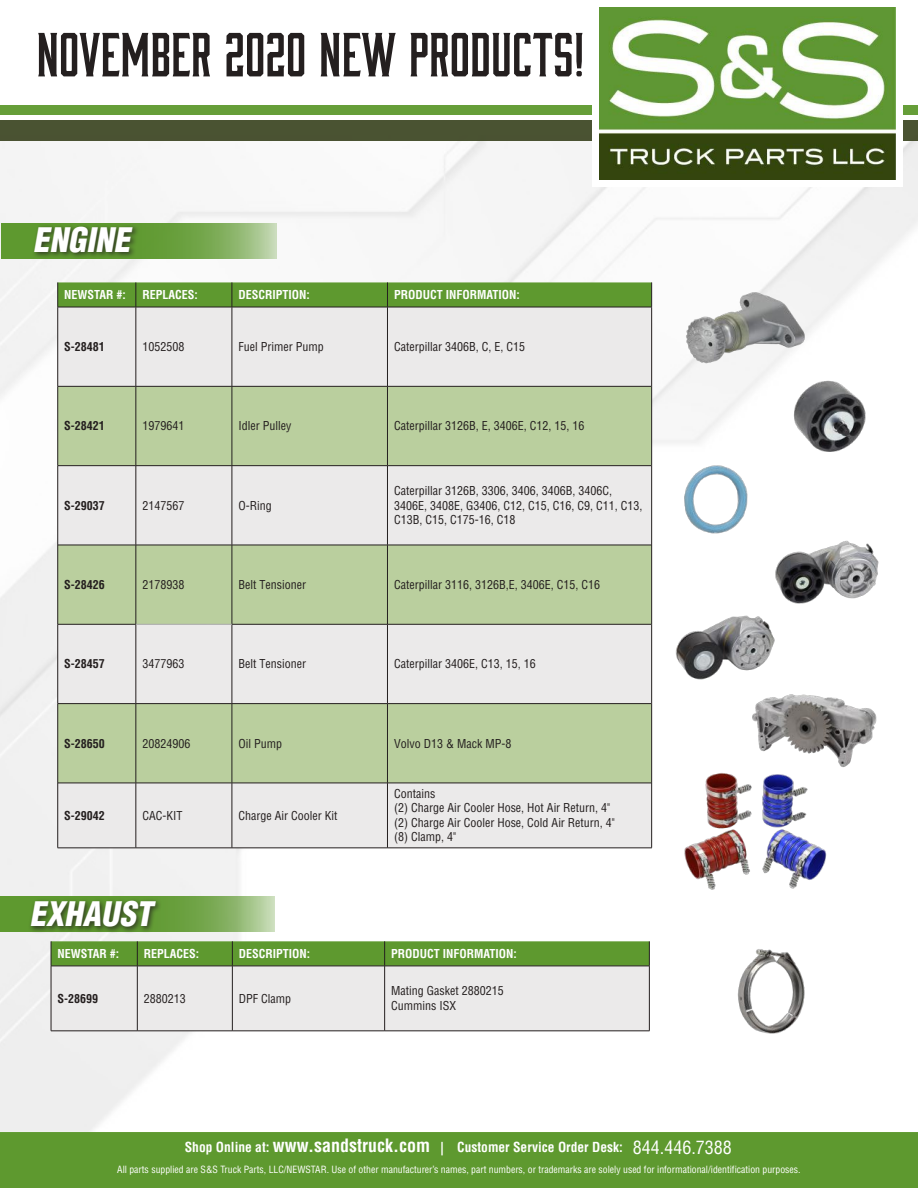
<style>
.page{position:relative;width:918px;height:1188px;background:#fff}
.page>*{position:absolute;margin:0;border:0;box-sizing:border-box;transform-origin:0 0}
.t1{font:63px "Moonshiner";color:#241f1f}
.t2{font:italic 900 condensed 33px "Helvetica LT Std";color:#fff}
.t3{font:700 condensed 13.5px "Helvetica LT Std";color:#fff}
.t4{font:condensed 12px/14.4px "Helvetica LT Std";color:#241f1f}
.t5{font:700 condensed 12px "Helvetica LT Std";color:#fff}
.t6{font:700 condensed 12px "Helvetica LT Std";color:#241f1f}
.t7{font:condensed 9.75px "Helvetica LT Std";color:#fff}
.s1{font-size:18px}
.s2{font-weight:400;font-size:18px}
</style>
<div class="page">
<img style="left:0;top:141px;width:918px;height:991px">
<div style="left:0;top:105px;width:918px;height:10px;background:#669e39"></div>
<div style="left:0;top:120px;width:918px;height:21px;background:#4a5332"></div>
<div style="left:0;top:1132px;width:918px;height:56px;background:#5e992f"></div>
<div style="left:592px;top:0;width:311px;height:188px;background:#fff"></div>
<img style="left:599px;top:7px;width:297px;height:173px">
<svg style="left:51px;top:941px;width:599px;height:90px;background:#c1d0b4"></svg>
<hr style="left:51px;top:966px;width:86px;height:1px;background:#241f1f">
<hr style="left:137px;top:966px;width:95px;height:1px;background:#241f1f">
<hr style="left:232px;top:966px;width:153px;height:1px;background:#241f1f">
<hr style="left:385px;top:966px;width:265px;height:1px;background:#241f1f">
<hr style="left:51px;top:1031px;width:86px;height:1px;background:#241f1f">
<hr style="left:137px;top:1031px;width:95px;height:1px;background:#241f1f">
<hr style="left:232px;top:1031px;width:153px;height:1px;background:#241f1f">
<hr style="left:385px;top:1031px;width:265px;height:1px;background:#241f1f">
<hr style="left:51px;top:966px;width:1px;height:65px;background:#241f1f">
<hr style="left:137px;top:966px;width:1px;height:65px;background:#241f1f">
<hr style="left:232px;top:966px;width:1px;height:65px;background:#241f1f">
<hr style="left:384px;top:966px;width:1px;height:65px;background:#241f1f">
<hr style="left:649px;top:966px;width:1px;height:65px;background:#241f1f">
<svg style="left:0;top:896px;width:275px;height:36px;background:#7dac58"></svg>
<div style="left:28px;top:898px;width:135px;height:36px;background:#241f1f;opacity:.75"></div>
<img style="left:698px;top:936px;width:142px;height:113px">
<div style="left:58px;top:784px;width:593px;height:64px;background:#ebeaea"></div>
<div style="left:58px;top:704px;width:593px;height:79px;background:#bacf9e"></div>
<svg style="left:57px;top:282px;width:594px;height:421px;background:#cfd9c1"></svg>
<hr style="left:58px;top:307px;width:78px;height:1px;background:#241f1f">
<hr style="left:136px;top:307px;width:96px;height:1px;background:#241f1f">
<hr style="left:232px;top:307px;width:155px;height:1px;background:#241f1f">
<hr style="left:387px;top:307px;width:265px;height:1px;background:#241f1f">
<hr style="left:58px;top:386px;width:78px;height:1px;background:#241f1f">
<hr style="left:136px;top:386px;width:96px;height:1px;background:#241f1f">
<hr style="left:232px;top:386px;width:155px;height:1px;background:#241f1f">
<hr style="left:387px;top:386px;width:264px;height:1px;background:#241f1f">
<hr style="left:58px;top:465px;width:78px;height:1px;background:#241f1f">
<hr style="left:136px;top:465px;width:96px;height:1px;background:#241f1f">
<hr style="left:232px;top:465px;width:155px;height:1px;background:#241f1f">
<hr style="left:387px;top:465px;width:264px;height:1px;background:#241f1f">
<hr style="left:58px;top:703px;width:78px;height:1px;background:#241f1f">
<hr style="left:136px;top:703px;width:96px;height:1px;background:#241f1f">
<hr style="left:232px;top:703px;width:155px;height:1px;background:#241f1f">
<hr style="left:387px;top:703px;width:264px;height:1px;background:#241f1f">
<hr style="left:58px;top:783px;width:78px;height:1px;background:#241f1f">
<hr style="left:136px;top:783px;width:96px;height:1px;background:#241f1f">
<hr style="left:232px;top:783px;width:155px;height:1px;background:#241f1f">
<hr style="left:387px;top:783px;width:264px;height:1px;background:#241f1f">
<hr style="left:58px;top:848px;width:78px;height:1px;background:#241f1f">
<hr style="left:136px;top:848px;width:96px;height:1px;background:#241f1f">
<hr style="left:232px;top:848px;width:155px;height:1px;background:#241f1f">
<hr style="left:387px;top:848px;width:265px;height:1px;background:#241f1f">
<hr style="left:57px;top:307px;width:1px;height:79px;background:#241f1f">
<hr style="left:136px;top:307px;width:1px;height:79px;background:#241f1f">
<hr style="left:232px;top:307px;width:1px;height:79px;background:#241f1f">
<hr style="left:387px;top:307px;width:1px;height:79px;background:#241f1f">
<hr style="left:57px;top:386px;width:1px;height:80px;background:#241f1f">
<hr style="left:136px;top:387px;width:1px;height:78px;background:#241f1f">
<hr style="left:232px;top:387px;width:1px;height:78px;background:#241f1f">
<hr style="left:387px;top:387px;width:1px;height:78px;background:#241f1f">
<hr style="left:57px;top:466px;width:1px;height:79px;background:#241f1f">
<hr style="left:136px;top:466px;width:1px;height:79px;background:#241f1f">
<hr style="left:232px;top:466px;width:1px;height:79px;background:#241f1f">
<hr style="left:387px;top:466px;width:1px;height:79px;background:#241f1f">
<hr style="left:57px;top:624px;width:1px;height:80px;background:#241f1f">
<hr style="left:136px;top:624px;width:1px;height:79px;background:#241f1f">
<hr style="left:232px;top:624px;width:1px;height:79px;background:#241f1f">
<hr style="left:387px;top:624px;width:1px;height:79px;background:#241f1f">
<hr style="left:651px;top:624px;width:1px;height:80px;background:#241f1f">
<hr style="left:57px;top:704px;width:1px;height:79px;background:#241f1f">
<hr style="left:136px;top:704px;width:1px;height:79px;background:#241f1f">
<hr style="left:232px;top:704px;width:1px;height:79px;background:#241f1f">
<hr style="left:387px;top:704px;width:1px;height:79px;background:#241f1f">
<hr style="left:651px;top:704px;width:1px;height:79px;background:#241f1f">
<hr style="left:57px;top:783px;width:1px;height:65px;background:#241f1f">
<hr style="left:136px;top:783px;width:1px;height:65px;background:#241f1f">
<hr style="left:232px;top:783px;width:1px;height:65px;background:#241f1f">
<hr style="left:387px;top:783px;width:1px;height:65px;background:#241f1f">
<hr style="left:651px;top:783px;width:1px;height:65px;background:#241f1f">
<hr style="left:58px;top:545px;width:78px;height:1px;background:#241f1f">
<hr style="left:136px;top:545px;width:96px;height:1px;background:#241f1f">
<hr style="left:232px;top:545px;width:155px;height:1px;background:#241f1f">
<hr style="left:387px;top:545px;width:264px;height:1px;background:#241f1f">
<hr style="left:58px;top:624px;width:78px;height:1px;background:#241f1f">
<hr style="left:232px;top:624px;width:155px;height:1px;background:#241f1f">
<hr style="left:387px;top:624px;width:264px;height:1px;background:#241f1f">
<hr style="left:57px;top:545px;width:1px;height:79px;background:#241f1f">
<hr style="left:136px;top:545px;width:1px;height:79px;background:#241f1f">
<hr style="left:232px;top:545px;width:1px;height:79px;background:#241f1f">
<hr style="left:387px;top:545px;width:1px;height:79px;background:#241f1f">
<hr style="left:136px;top:624px;width:96px;height:1px;background:#a9a9aa">
<svg style="left:1px;top:224px;width:276px;height:35px;background:#7baa54"></svg>
<img style="left:634px;top:245px;width:211px;height:105px">
<img style="left:897px;top:353px;width:8px;height:122px">
<img style="left:524px;top:350px;width:373px;height:298px">
<img style="left:756px;top:514px;width:138px;height:111px">
<img style="left:665px;top:600px;width:121px;height:96px">
<img style="left:666px;top:756px;width:180px;height:144px">
<img style="left:742px;top:682px;width:145px;height:92px">
<div style="left:32px;top:224px;width:108px;height:35px;background:#241f1f;opacity:.75"></div>
<h1 class="t1" style="left:36px;top:19px;width:550px">NOVEMBER 2020 NEW PRODUCTS!</h1>
<h2 class="t2" style="left:33px;top:219px;width:106px">ENGINE</h2>
<p class="t5" style="left:64px;top:287px;width:63px">NEWSTAR #:</p>
<p class="t5" style="left:142px;top:287px;width:57px">REPLACES:</p>
<p class="t5" style="left:238px;top:287px;width:73px">DESCRIPTION:</p>
<p class="t5" style="left:394px;top:287px;width:127px">PRODUCT INFORMATION:</p>
<p class="t6" style="left:64px;top:339px;width:42px">S-28481</p>
<p class="t4" style="left:142px;top:339px;width:43px">1052508</p>
<p class="t4" style="left:238px;top:339px;width:87px">Fuel Primer Pump</p>
<p class="t4" style="left:394px;top:339px;width:132px">Caterpillar 3406B, C, E, C15</p>
<p class="t6" style="left:64px;top:418px;width:42px">S-28421</p>
<p class="t4" style="left:142px;top:419px;width:43px">1979641</p>
<p class="t4" style="left:238px;top:419px;width:54px">Idler Pulley</p>
<p class="t4" style="left:394px;top:419px;width:192px">Caterpillar 3126B, E, 3406E, C12, 15, 16</p>
<p class="t6" style="left:64px;top:498px;width:42px">S-29037</p>
<p class="t4" style="left:142px;top:498px;width:43px">2147567</p>
<p class="t4" style="left:238px;top:498px;width:35px">O-Ring</p>
<p class="t4" style="left:394px;top:484px;width:250px">Caterpillar 3126B, 3306, 3406, 3406B, 3406C,<br>3406E, 3408E, G3406, C12, C15, C16, C9, C11, C13,<br>C13B, C15, C175-16, C18</p>
<p class="t6" style="left:64px;top:577px;width:42px">S-28426</p>
<p class="t4" style="left:142px;top:577px;width:43px">2178938</p>
<p class="t4" style="left:238px;top:577px;width:69px">Belt Tensioner</p>
<p class="t4" style="left:394px;top:577px;width:207px">Caterpillar 3116, 3126B,E, 3406E, C15, C16</p>
<p class="t6" style="left:64px;top:656px;width:42px">S-28457</p>
<p class="t4" style="left:142px;top:657px;width:43px">3477963</p>
<p class="t4" style="left:238px;top:657px;width:69px">Belt Tensioner</p>
<p class="t4" style="left:394px;top:657px;width:143px">Caterpillar 3406E, C13, 15, 16</p>
<p class="t6" style="left:64px;top:736px;width:42px">S-28650</p>
<p class="t4" style="left:142px;top:736px;width:49px">20824906</p>
<p class="t4" style="left:238px;top:736px;width:45px">Oil Pump</p>
<p class="t4" style="left:394px;top:736px;width:119px">Volvo D13 &amp; Mack MP-8</p>
<p class="t6" style="left:64px;top:808px;width:42px">S-29042</p>
<p class="t4" style="left:142px;top:808px;width:42px">CAC-KIT</p>
<p class="t4" style="left:238px;top:808px;width:100px">Charge Air Cooler Kit</p>
<h2 class="t2" style="left:29px;top:893px;width:132px">EXHAUST</h2>
<p class="t4" style="left:394px;top:786px;width:222px">Contains<br>(2) Charge Air Cooler Hose, Hot Air Return, 4" (2) Charge Air Cooler Hose, Cold Air Return, 4" (8) Clamp, 4"</p>
<p class="t5" style="left:58px;top:946px;width:63px">NEWSTAR #:</p>
<p class="t5" style="left:144px;top:946px;width:57px">REPLACES:</p>
<p class="t5" style="left:239px;top:946px;width:73px">DESCRIPTION:</p>
<p class="t5" style="left:391px;top:946px;width:127px">PRODUCT INFORMATION:</p>
<p class="t6" style="left:58px;top:991px;width:42px">S-28699</p>
<p class="t4" style="left:144px;top:991px;width:43px">2880213</p>
<p class="t4" style="left:239px;top:991px;width:54px">DPF Clamp</p>
<p class="t4" style="left:391px;top:984px;width:114px">Mating Gasket 2880215<br>Cummins ISX</p>
<p class="t3" style="left:185px;top:1139px;width:549px">Shop Online at: <span class="s1">www.sandstruck.com</span> | Customer Service Order Desk: <span class="s2">844.446.7388</span></p>
<p class="t7" style="left:117px;top:1164px;width:685px">All parts supplied are S&amp;S Truck Parts, LLC/NEWSTAR. Use of other manufacturer’s names, part numbers, or trademarks are solely used for informational/identification purposes.</p>
</div>
